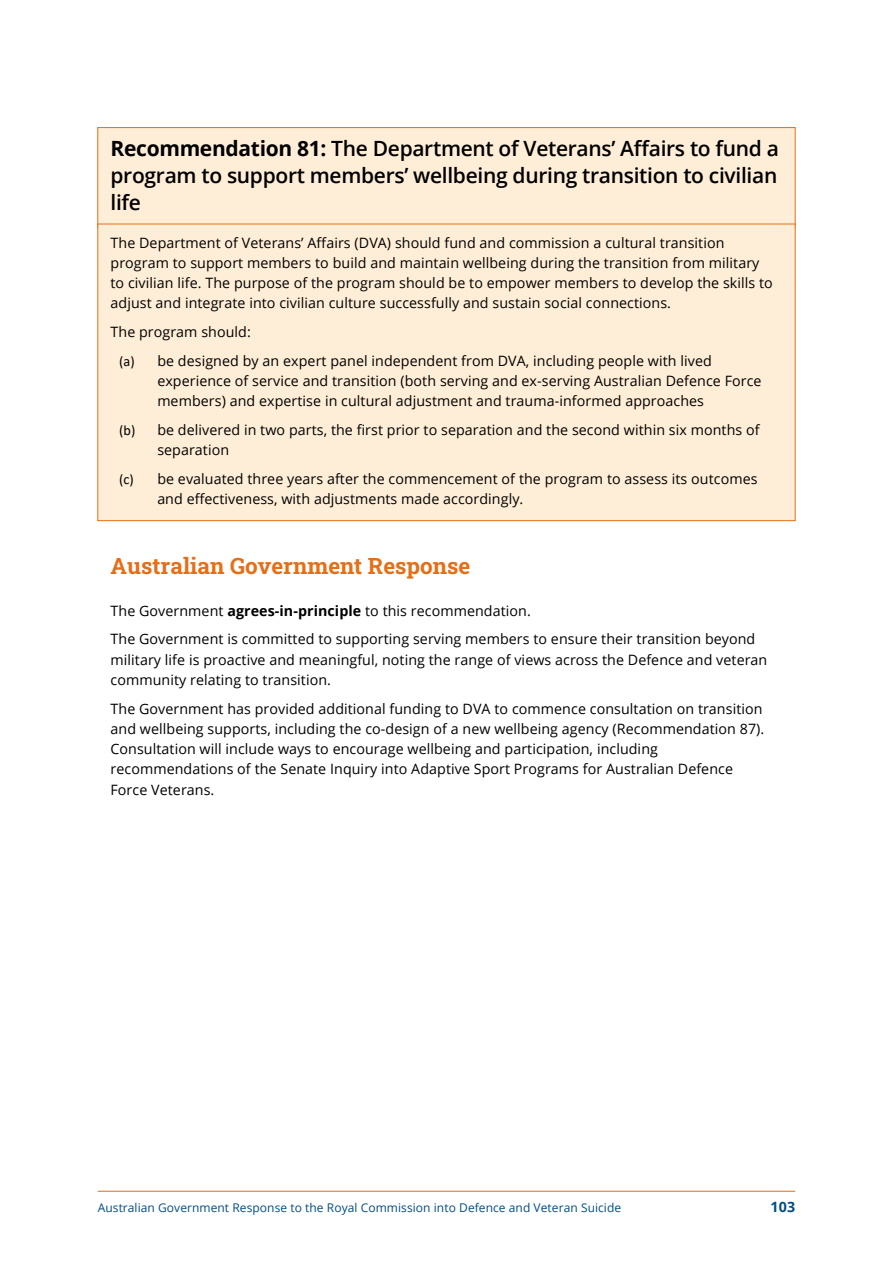
<style>
.page{position:relative;width:893px;height:1263px;background:#fff}
.page>*{position:absolute;margin:0;border:0;box-sizing:border-box;transform-origin:0 0}
.t1{font:22.5px "Roboto Slab";color:#e56f17}
.t2{font:600 21px/27px "Open Sans";letter-spacing:-.015em;color:#000;text-align:justify}
.t3{font:14.25px/20.2px "Open Sans";letter-spacing:.005em;color:#000}
.t4{font:700 14.25px "Open Sans";color:#004e87}
.t5{font:12px "Open Sans";letter-spacing:.005em;color:#004e87}
.s1{font-weight:700}
.s2{font-family:"Calibri"}
</style>
<div class="page">
<hr style="left:98px;top:1191px;width:697px;height:1px;background:#e56f17">
<div style="left:98px;top:128px;width:697px;height:100px;background:#ffeed7"></div>
<div style="left:98px;top:127px;width:697px;height:101px;border:1px solid #e56f17"></div>
<div style="left:98px;top:224px;width:697px;height:297px;background:#ffeed7;border:1px solid #e56f17"></div>
<h2 class="t2" style="left:111px;top:135px;width:670px"><span class="s1">Recommendation 81:</span> The Department of Veterans’ Affairs to fund a program to support members’ wellbeing during transition to civilian life</h2>
<p class="t3" style="left:111px;top:232px;width:664px">The Department of Veterans’ Affairs (DVA) should fund and commission a cultural transition program to support members to build and maintain wellbeing during the transition from military to civilian life. The purpose of the program should be to empower members to develop the skills to adjust and integrate into civilian culture successfully and sustain social connections.</p>
<p class="t3" style="left:119px;top:317px;width:594px;line-height:28.8px;text-indent:-9px">The program should:<br><span class="s2">(a)</span> be designed by an expert panel independent from DVA, including people with lived</p>
<p class="t3" style="left:157px;top:370px;width:606px">experience of service and transition (both serving and ex‑serving Australian Defence Force members) and expertise in cultural adjustment and trauma‑informed approaches</p>
<p class="t3" style="left:157px;top:419px;width:604px;text-indent:-38px"><span class="s2">(b)</span> be delivered in two parts, the first prior to separation and the second within six months of separation</p>
<p class="t3" style="left:157px;top:469px;width:602px;text-indent:-38px"><span class="s2">(c)</span> be evaluated three years after the commencement of the program to assess its outcomes and effectiveness, with adjustments made accordingly.</p>
<h1 class="t1" style="left:111px;top:550px;width:361px">Australian Government Response</h1>
<p class="t3" style="left:111px;top:596px;width:646px;line-height:28.8px">The Government <span class="s1">agrees-in-principle</span> to this recommendation.<br>The Government is committed to supporting serving members to ensure their transition beyond</p>
<p class="t3" style="left:111px;top:649px;width:658px">military life is proactive and meaningful, noting the range of views across the Defence and veteran community relating to transition.</p>
<p class="t3" style="left:111px;top:698px;width:655px">The Government has provided additional funding to DVA to commence consultation on transition and wellbeing supports, including the co-design of a new wellbeing agency (Recommendation 87).<br>Consultation will include ways to encourage wellbeing and participation, including recommendations of the Senate Inquiry into Adaptive Sport Programs for Australian Defence Force Veterans.</p>
<p class="t5" style="left:98px;top:1199px;width:525px">Australian Government Response to the Royal Commission into Defence and Veteran Suicide</p>
<p class="t4" style="left:771px;top:1196px;width:26px">103</p>
</div>
